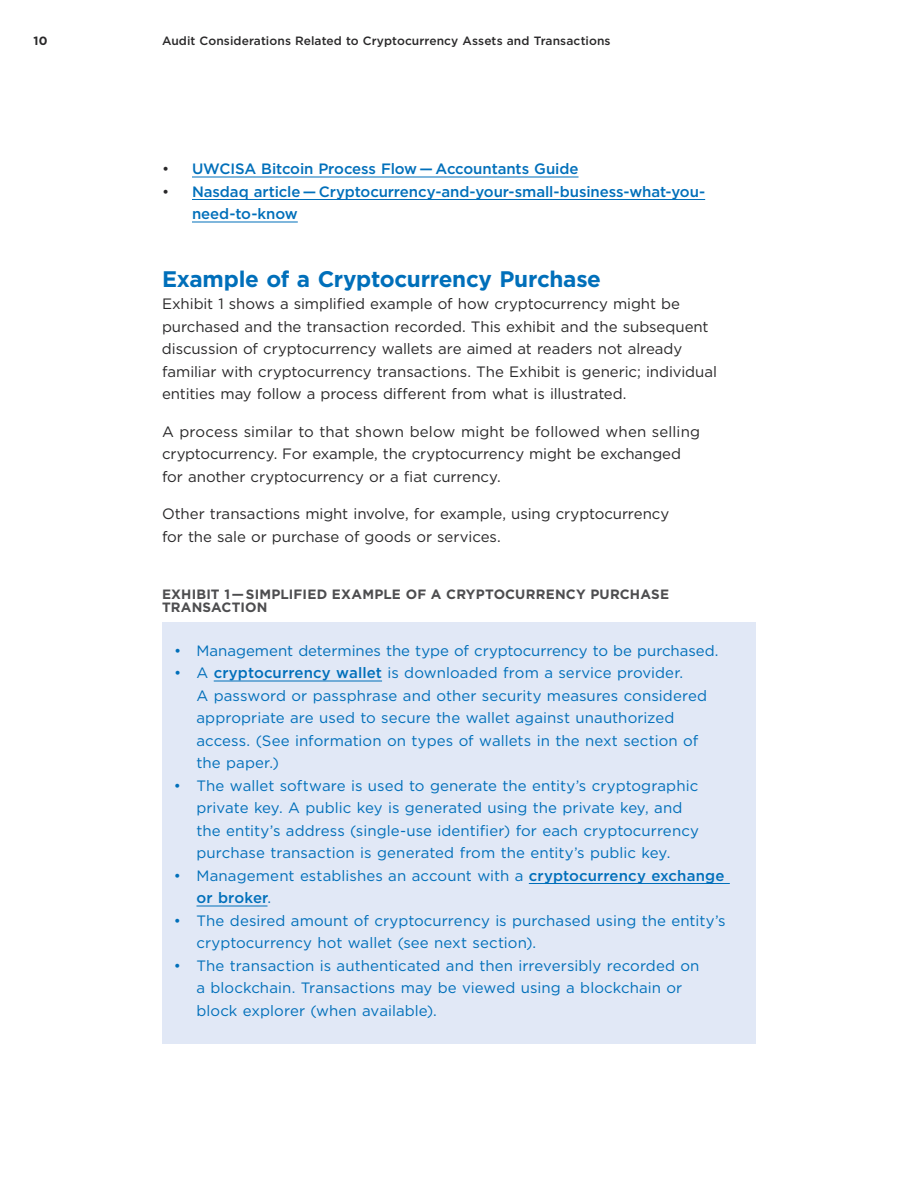
<style>
.page{position:relative;width:918px;height:1188px;background:#fff}
.page>*{position:absolute;margin:0;border:0;box-sizing:border-box;transform-origin:0 0}
.t1{font:700 22.5px "Gotham";letter-spacing:-.015em;color:#006fba}
.t2{font:15px/22.5px "Gotham";letter-spacing:.005em;color:#006fba}
.t3{font:15px/22.5px "Gotham";letter-spacing:-.005em;color:#292829}
.t4{font:500 15px/22.5px "Gotham";letter-spacing:-.005em;color:#006fba}
.t5{font:700 13.5px/13.5px "Gotham";letter-spacing:.015em;color:#4d4d4f}
.t6{font:500 12px "Gotham";letter-spacing:.01em;color:#292829}
.t7{font:700 12px "Gotham";color:#292829}
.s1{font-weight:400;color:#292829}
.s2{font-weight:500}
</style>
<div class="page">
<div style="left:162px;top:623px;width:594px;height:421px;background:#e1e8f6"></div>
<hr style="left:192px;top:177px;width:387px;height:1px;background:#006fba">
<hr style="left:192px;top:199px;width:513px;height:1px;background:#006fba">
<hr style="left:192px;top:222px;width:106px;height:1px;background:#006fba">
<hr style="left:214px;top:681px;width:168px;height:1px;background:#006fba">
<hr style="left:529px;top:883px;width:201px;height:1px;background:#006fba">
<hr style="left:197px;top:906px;width:71px;height:1px;background:#006fba">
<p class="t7" style="left:34px;top:36px;width:15px">10</p>
<p class="t6" style="left:162px;top:36px;width:450px">Audit Considerations Related to Cryptocurrency Assets and Transactions</p>
<p class="t4" style="left:162px;top:158px;width:418px"><span class="s1">•</span> UWCISA Bitcoin Process Flow — Accountants Guide</p>
<p class="t4" style="left:192px;top:181px;width:515px;text-indent:-30px"><span class="s1">•</span> Nasdaq article — Cryptocurrency-and-your-small-business-what-you&shy;need-to-know</p>
<h1 class="t1" style="left:162px;top:268px;width:441px">Example of a Cryptocurrency Purchase</h1>
<p class="t3" style="left:162px;top:293px;width:556px">Exhibit 1 shows a simpliied example of how cryptocurrency might be purchased and the transaction recorded. This exhibit and the subsequent discussion of cryptocurrency wallets are aimed at readers not already familiar with cryptocurrency transactions. The Exhibit is generic; individual entities may follow a process diferent from what is illustrated.</p>
<p class="t3" style="left:162px;top:421px;width:540px">A process similar to that shown below might be followed when selling cryptocurrency. For example, the cryptocurrency might be exchanged for another cryptocurrency or a iat currency.</p>
<p class="t3" style="left:162px;top:503px;width:509px">Other transactions might involve, for example, using cryptocurrency for the sale or purchase of goods or services.</p>
<p class="t5" style="left:162px;top:588px;width:509px">EXHIBIT 1 — SIMPLIFIED EXAMPLE OF A CRYPTOCURRENCY PURCHASE<br>TRANSACTION</p>
<p class="t2" style="left:174px;top:640px;width:546px">• Management determines the type of cryptocurrency to be purchased.</p>
<p class="t2" style="left:196px;top:662px;width:512px;text-indent:-22px">• A <span class="s2">cryptocurrency wallet</span> is downloaded from a service provider.<br>A password or passphrase and other security measures considered appropriate are used to secure the wallet against unauthorized access. (See information on types of wallets in the next section of the paper.)</p>
<p class="t2" style="left:196px;top:775px;width:504px;text-indent:-22px">• The wallet software is used to generate the entity’s cryptographic private key. A public key is generated using the private key, and the entity’s address (single-use identiier) for each cryptocurrency purchase transaction is generated from the entity’s public key.</p>
<p class="t2" style="left:196px;top:865px;width:529px;text-indent:-22px">• Management establishes an account with a <span class="s2">cryptocurrency exchange or broker</span>.</p>
<p class="t2" style="left:196px;top:910px;width:531px;text-indent:-22px">• The desired amount of cryptocurrency is purchased using the entity’s cryptocurrency hot wallet (see next section).</p>
<p class="t2" style="left:196px;top:955px;width:505px;text-indent:-22px">• The transaction is authenticated and then irreversibly recorded on a blockchain. Transactions may be viewed using a blockchain or block explorer (when available).</p>
</div>
